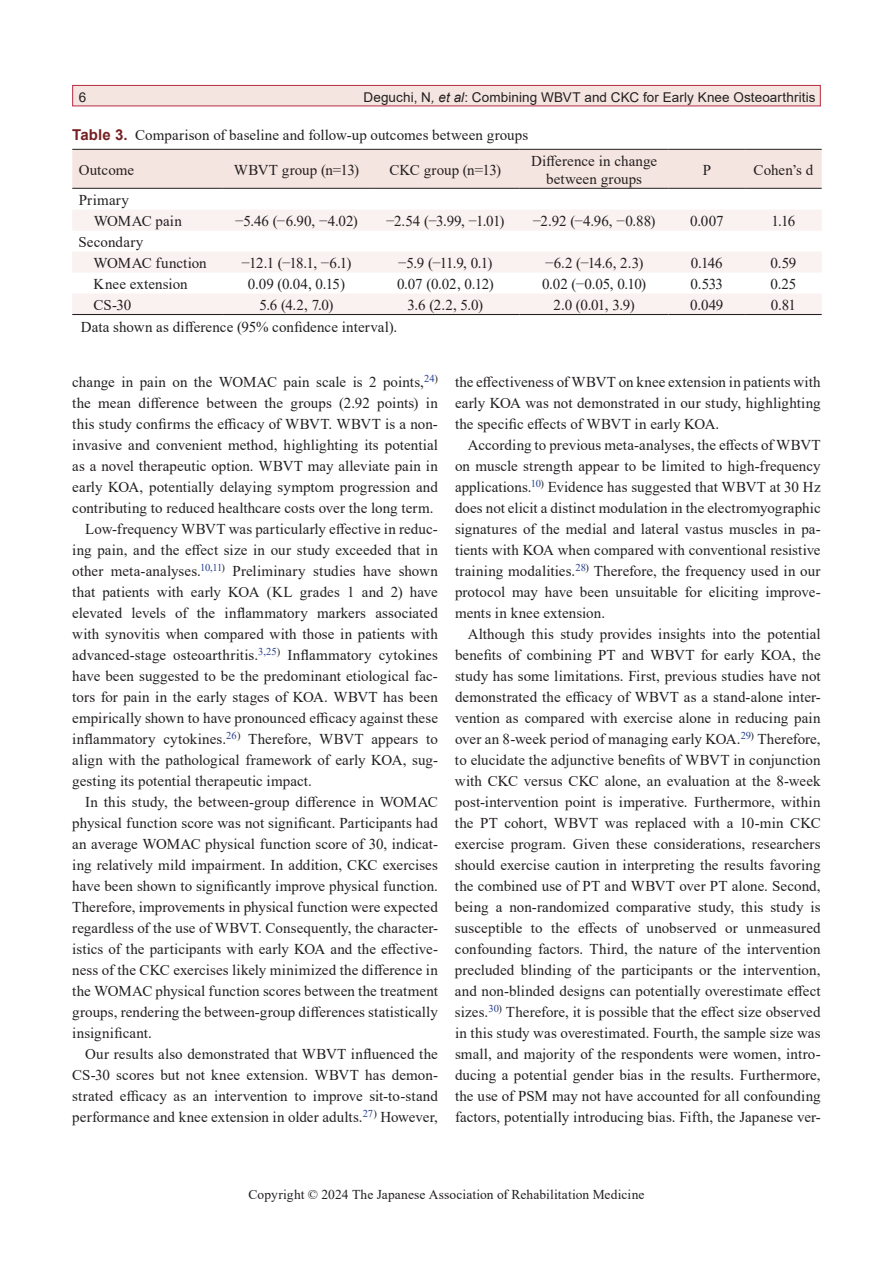
<style>
.page{position:relative;width:893px;height:1263px;background:#fff}
.page>*{position:absolute;margin:0;border:0;box-sizing:border-box;transform-origin:0 0}
.t1{font:15px/21px "Times New Roman";letter-spacing:.005em;color:#231f20;text-align:justify}
.t2{font:13.5px "Arial";letter-spacing:.005em;color:#231f20}
.t3{font:13.5px "Times New Roman";letter-spacing:.005em;color:#231f20}
.s1{font-style:italic}
.s2{font-family:"Arial";font-weight:700;color:#772022}
</style>
<div class="page">
<div style="left:72px;top:85px;width:749px;height:21px;background:#f5e5e0;border:1px solid #b72b40"></div>
<div style="left:72px;top:150px;width:750px;height:38px;background:#f5e5e0"></div>
<svg style="left:72px;top:210px;width:750px;height:104px;fill:#f9f2f0"></svg>
<hr style="left:72px;top:149px;width:150px;height:1px;background:#231f20">
<hr style="left:72px;top:188px;width:150px;height:1px;background:#231f20">
<hr style="left:222px;top:149px;width:149px;height:1px;background:#231f20">
<hr style="left:222px;top:188px;width:149px;height:1px;background:#231f20">
<hr style="left:371px;top:149px;width:149px;height:1px;background:#231f20">
<hr style="left:371px;top:188px;width:149px;height:1px;background:#231f20">
<hr style="left:520px;top:149px;width:149px;height:1px;background:#231f20">
<hr style="left:520px;top:188px;width:149px;height:1px;background:#231f20">
<hr style="left:669px;top:149px;width:76px;height:1px;background:#231f20">
<hr style="left:669px;top:188px;width:76px;height:1px;background:#231f20">
<hr style="left:745px;top:149px;width:77px;height:1px;background:#231f20">
<hr style="left:745px;top:188px;width:77px;height:1px;background:#231f20">
<hr style="left:72px;top:314px;width:150px;height:1px;background:#231f20">
<hr style="left:222px;top:314px;width:149px;height:1px;background:#231f20">
<hr style="left:371px;top:314px;width:149px;height:1px;background:#231f20">
<hr style="left:520px;top:314px;width:149px;height:1px;background:#231f20">
<hr style="left:669px;top:314px;width:76px;height:1px;background:#231f20">
<hr style="left:745px;top:314px;width:77px;height:1px;background:#231f20">
<p class="t2" style="left:79px;top:87px;width:9px">6</p>
<p class="t2" style="left:363px;top:88px;width:454px">Deguchi, N<span class="s1">, et al</span>: Combining WBVT and CKC for Early Knee Osteoarthritis</p>
<p class="t1" style="left:72px;top:124px;width:457px"><span class="s2">Table 3.</span> Comparison of baseline and follow-up outcomes between groups</p>
<p class="t1" style="left:79px;top:159px;width:57px">Outcome</p>
<p class="t1" style="left:234px;top:159px;width:127px">WBVT group (n=13)</p>
<p class="t1" style="left:390px;top:159px;width:113px">CKC group (n=13)</p>
<p class="t1" style="left:531px;top:152px;width:127px;line-height:18px;text-align:center">Difference in change between groups</p>
<p class="t1" style="left:703px;top:159px;width:10px">P</p>
<p class="t1" style="left:754px;top:159px;width:61px">Cohen’s d</p>
<p class="t1" style="left:94px;top:189px;width:90px;text-indent:-15px">Primary<br>WOMAC pain</p>
<p class="t1" style="left:235px;top:210px;width:124px">−5.46 (−6.90, −4.02)</p>
<p class="t1" style="left:386px;top:210px;width:120px">−2.54 (−3.99, −1.01)</p>
<p class="t1" style="left:533px;top:210px;width:124px">−2.92 (−4.96, −0.88)</p>
<p class="t1" style="left:690px;top:210px;width:35px">0.007</p>
<p class="t1" style="left:771px;top:210px;width:25px">1.16</p>
<p class="t1" style="left:94px;top:231px;width:115px;text-indent:-15px">Secondary<br>WOMAC function</p>
<p class="t1" style="left:242px;top:252px;width:111px">−12.1 (−18.1, −6.1)</p>
<p class="t1" style="left:398px;top:252px;width:96px">−5.9 (−11.9, 0.1)</p>
<p class="t1" style="left:545px;top:252px;width:100px">−6.2 (−14.6, 2.3)</p>
<p class="t1" style="left:691px;top:252px;width:33px">0.146</p>
<p class="t1" style="left:771px;top:252px;width:27px">0.59</p>
<p class="t1" style="left:94px;top:273px;width:96px">Knee extension</p>
<p class="t1" style="left:248px;top:273px;width:99px">0.09 (0.04, 0.15)</p>
<p class="t1" style="left:397px;top:273px;width:98px">0.07 (0.02, 0.12)</p>
<p class="t1" style="left:542px;top:273px;width:106px">0.02 (−0.05, 0.10)</p>
<p class="t1" style="left:691px;top:273px;width:34px">0.533</p>
<p class="t1" style="left:770px;top:273px;width:27px">0.25</p>
<p class="t1" style="left:94px;top:294px;width:39px">CS-30</p>
<p class="t1" style="left:259px;top:294px;width:76px">5.6 (4.2, 7.0)</p>
<p class="t1" style="left:408px;top:294px;width:77px">3.6 (2.2, 5.0)</p>
<p class="t1" style="left:554px;top:294px;width:83px">2.0 (0.01, 3.9)</p>
<p class="t1" style="left:690px;top:294px;width:35px">0.049</p>
<p class="t1" style="left:771px;top:294px;width:27px">0.81</p>
<p class="t1" style="left:81px;top:316px;width:318px">Data shown as difference (95% confidence interval).</p>
<p class="t1" style="left:72px;top:370px;width:367px">change in pain on the WOMAC pain scale is 2 points,<sup>24</sup><sup>)</sup></p>
<p class="t1" style="left:72px;top:391px;width:367px">the mean difference between the groups (2.92 points) in</p>
<p class="t1" style="left:72px;top:412px;width:367px">this study confirms the efficacy of WBVT. WBVT is a non-</p>
<p class="t1" style="left:72px;top:433px;width:367px">invasive and convenient method, highlighting its potential</p>
<p class="t1" style="left:72px;top:454px;width:367px">as a novel therapeutic option. WBVT may alleviate pain in</p>
<p class="t1" style="left:72px;top:475px;width:367px">early KOA, potentially delaying symptom progression and</p>
<p class="t1" style="left:72px;top:496px;width:363px">contributing to reduced healthcare costs over the long term.</p>
<p class="t1" style="left:85px;top:517px;width:354px">Low-frequency WBVT was particularly effective in reduc-</p>
<p class="t1" style="left:72px;top:538px;width:367px">ing pain, and the effect size in our study exceeded that in</p>
<p class="t1" style="left:72px;top:559px;width:367px">other meta-analyses.<sup>10,11</sup><sup>)</sup> Preliminary studies have shown</p>
<p class="t1" style="left:72px;top:580px;width:367px">that patients with early KOA (KL grades 1 and 2) have</p>
<p class="t1" style="left:72px;top:601px;width:367px">elevated levels of the inflammatory markers associated</p>
<p class="t1" style="left:72px;top:622px;width:367px">with synovitis when compared with those in patients with</p>
<p class="t1" style="left:72px;top:643px;width:367px">advanced-stage osteoarthritis.<sup>3,25</sup><sup>)</sup> Inflammatory cytokines</p>
<p class="t1" style="left:72px;top:664px;width:367px">have been suggested to be the predominant etiological fac-</p>
<p class="t1" style="left:72px;top:685px;width:367px">tors for pain in the early stages of KOA. WBVT has been</p>
<p class="t1" style="left:72px;top:706px;width:367px">empirically shown to have pronounced efficacy against these</p>
<p class="t1" style="left:72px;top:727px;width:367px">inflammatory cytokines.<sup>26</sup><sup>)</sup> Therefore, WBVT appears to</p>
<p class="t1" style="left:72px;top:748px;width:367px">align with the pathological framework of early KOA, sug-</p>
<p class="t1" style="left:72px;top:769px;width:241px">gesting its potential therapeutic impact.</p>
<p class="t1" style="left:85px;top:790px;width:354px">In this study, the between-group difference in WOMAC</p>
<p class="t1" style="left:72px;top:811px;width:367px">physical function score was not significant. Participants had</p>
<p class="t1" style="left:72px;top:832px;width:367px">an average WOMAC physical function score of 30, indicat-</p>
<p class="t1" style="left:72px;top:853px;width:367px">ing relatively mild impairment. In addition, CKC exercises</p>
<p class="t1" style="left:72px;top:874px;width:367px">have been shown to significantly improve physical function.</p>
<p class="t1" style="left:72px;top:895px;width:367px">Therefore, improvements in physical function were expected</p>
<p class="t1" style="left:72px;top:916px;width:367px">regardless of the use of WBVT. Consequently, the character-</p>
<p class="t1" style="left:72px;top:937px;width:367px">istics of the participants with early KOA and the effective-</p>
<p class="t1" style="left:72px;top:958px;width:367px">ness of the CKC exercises likely minimized the difference in</p>
<p class="t1" style="left:72px;top:979px;width:367px">the WOMAC physical function scores between the treatment</p>
<p class="t1" style="left:72px;top:1000px;width:367px">groups, rendering the between-group differences statistically</p>
<p class="t1" style="left:72px;top:1021px;width:81px">insignificant.</p>
<p class="t1" style="left:85px;top:1042px;width:354px">Our results also demonstrated that WBVT influenced the</p>
<p class="t1" style="left:72px;top:1063px;width:367px">CS-30 scores but not knee extension. WBVT has demon-</p>
<p class="t1" style="left:72px;top:1084px;width:367px">strated efficacy as an intervention to improve sit-to-stand</p>
<p class="t1" style="left:72px;top:1105px;width:367px">performance and knee extension in older adults.<sup>27</sup><sup>)</sup> However,</p>
<p class="t1" style="left:455px;top:370px;width:367px">the effectiveness of WBVT on knee extension in patients with early KOA was not demonstrated in our study, highlighting the specific effects of WBVT in early KOA.</p>
<p class="t1" style="left:455px;top:433px;width:367px;text-indent:13px">According to previous meta-analyses, the effects of WBVT on muscle strength appear to be limited to high-frequency applications.<sup>10</sup><sup>)</sup> Evidence has suggested that WBVT at 30 Hz does not elicit a distinct modulation in the electromyographic signatures of the medial and lateral vastus muscles in pa&shy;tients with KOA when compared with conventional resistive training modalities.<sup>28</sup><sup>)</sup> Therefore, the frequency used in our protocol may have been unsuitable for eliciting improve&shy;ments in knee extension.</p>
<p class="t1" style="left:455px;top:622px;width:367px;text-indent:13px">Although this study provides insights into the potential benefits of combining PT and WBVT for early KOA, the study has some limitations. First, previous studies have not demonstrated the efficacy of WBVT as a stand-alone inter&shy;vention as compared with exercise alone in reducing pain over an 8-week period of managing early KOA.<sup>29</sup><sup>)</sup> Therefore, to elucidate the adjunctive benefits of WBVT in conjunction with CKC versus CKC alone, an evaluation at the 8-week post-intervention point is imperative. Furthermore, within the PT cohort, WBVT was replaced with a 10-min CKC exercise program. Given these considerations, researchers should exercise caution in interpreting the results favoring the combined use of PT and WBVT over PT alone. Second, being a non-randomized comparative study, this study is susceptible to the effects of unobserved or unmeasured confounding factors. Third, the nature of the intervention precluded blinding of the participants or the intervention, and non-blinded designs can potentially overestimate effect sizes.<sup>30</sup><sup>)</sup> Therefore, it is possible that the effect size observed in this study was overestimated. Fourth, the sample size was small, and majority of the respondents were women, intro&shy;ducing a potential gender bias in the results. Furthermore, the use of PSM may not have accounted for all confounding factors, potentially introducing bias. Fifth, the Japanese ver-</p>
<p class="t3" style="left:248px;top:1185px;width:398px">Copyright © 2024 The Japanese Association of Rehabilitation Medicine</p>
</div>
